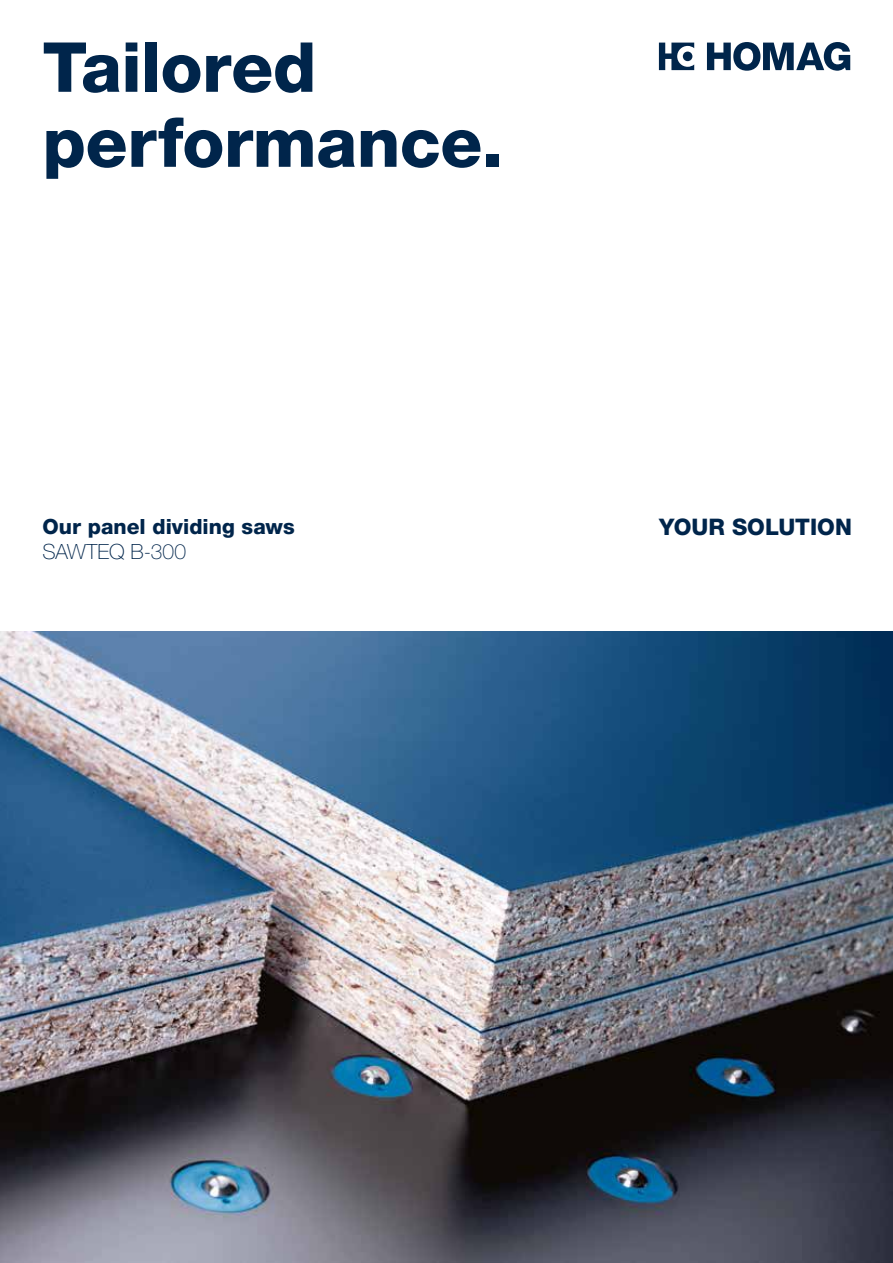
<style>
.page{position:relative;width:893px;height:1263px;background:#fff}
.page>*{position:absolute;margin:0;border:0;box-sizing:border-box;transform-origin:0 0}
.t1{font:800 69px/75px "Helvetica Neue LTW1 G";letter-spacing:-.01em;color:#00254b}
.t2{font:800 22.8px "Helvetica Neue LTW1 G";color:#00254b}
.t3{font:800 21px "Helvetica Neue LTW1 G";color:#00254b}
.t4{font:100 21px "Helvetica Neue LTW1 G";color:#00254b}
</style>
<div class="page">
<img style="left:0;top:631px;width:893px;height:632px">
<svg style="left:707px;top:42px;width:143px;height:29px"></svg>
<svg style="left:659px;top:43px;width:35px;height:27px"></svg>
<h1 class="t1" style="left:43px;top:30px;width:462px">Tailored performance.</h1>
<p class="t3" style="left:43px;top:514px;width:254px">Our panel dividing saws</p>
<p class="t2" style="left:659px;top:513px;width:194px">YOUR SOLUTION</p>
<p class="t4" style="left:43px;top:539px;width:145px">SAWTEQ B-300</p>
</div>
